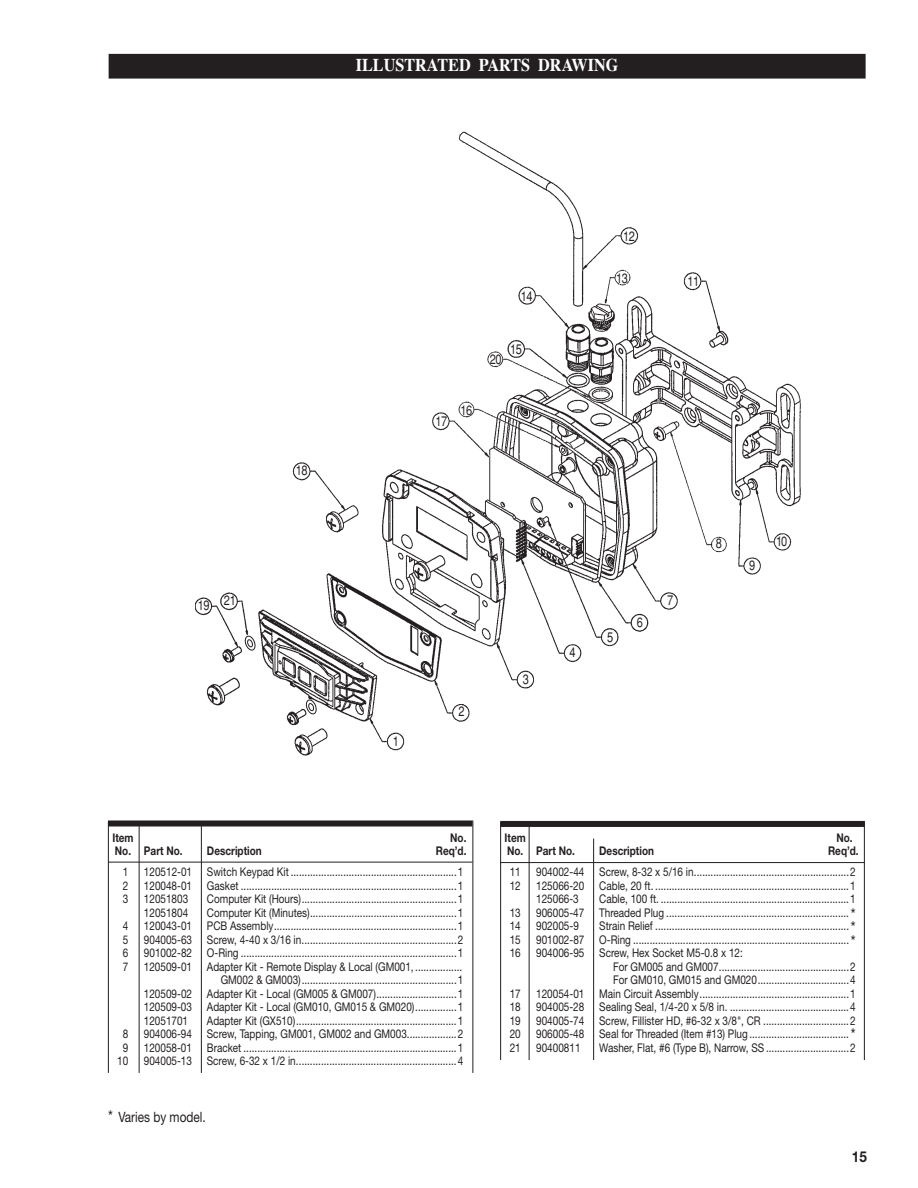
<style>
.page{position:relative;width:918px;height:1188px;background:#fff}
.page>*{position:absolute;margin:0;border:0;box-sizing:border-box;transform-origin:0 0}
.t1{font:700 18px "Times";color:#fff;scale:.9 1}
.t2{font:700 15px "Helvetica Neue";color:#231f20;scale:.9 1}
.t3{font:14.25px "Helvetica Neue";color:#231f20;scale:.83 1}
.t4{font:condensed 13.5px "Helvetica";letter-spacing:-.04em;color:#231f20}
.t5{font:12px/13.5px "Helvetica Neue";color:#231f20;scale:.83 1}
.t6{font:700 12px "Helvetica Neue";color:#231f20;scale:.83 1}
.s1{font-size:16.5px}
</style>
<div class="page">
<img style="left:195px;top:131px;width:605px;height:625px">
<div style="left:109px;top:54px;width:756px;height:24px;background:#231f20"></div>
<hr style="left:108px;top:862px;width:364px;height:1px;background:#231f20">
<hr style="left:500px;top:862px;width:365px;height:1px;background:#231f20">
<hr style="left:139px;top:823px;width:1px;height:250px;background:#231f20">
<hr style="left:201px;top:823px;width:1px;height:250px;background:#231f20">
<hr style="left:529px;top:825px;width:1px;height:235px;background:#231f20">
<hr style="left:593px;top:839px;width:1px;height:221px;background:#231f20">
<hr style="left:472px;top:820px;width:1px;height:253px;background:#231f20">
<hr style="left:108px;top:821px;width:1px;height:252px;background:#231f20">
<hr style="left:500px;top:822px;width:1px;height:238px;background:#231f20">
<hr style="left:864px;top:821px;width:1px;height:239px;background:#231f20">
<div style="left:108px;top:820px;width:364px;height:6px;background:#231f20"></div>
<div style="left:500px;top:821px;width:365px;height:6px;background:#231f20"></div>
<svg style="left:244px;top:635px;width:12px;height:16px"></svg>
<svg style="left:305px;top:699px;width:12px;height:16px"></svg>
<h1 class="t1" style="left:356px;top:48px;width:293px">ILLUSTRATED PARTS DRAWING</h1>
<p class="t4" style="left:198px;top:598px;width:13px">19</p>
<p class="t4" style="left:224px;top:592px;width:14px">21</p>
<p class="t4" style="left:296px;top:463px;width:13px">18</p>
<p class="t4" style="left:436px;top:413px;width:13px">17</p>
<p class="t4" style="left:461px;top:402px;width:13px">16</p>
<p class="t4" style="left:521px;top:288px;width:13px">14</p>
<p class="t4" style="left:490px;top:351px;width:13px">20</p>
<p class="t4" style="left:510px;top:341px;width:13px">15</p>
<p class="t4" style="left:623px;top:228px;width:13px">12</p>
<p class="t4" style="left:616px;top:270px;width:13px">13</p>
<p class="t4" style="left:688px;top:274px;width:13px">11</p>
<p class="t4" style="left:393px;top:733px;width:8px">1</p>
<p class="t4" style="left:458px;top:704px;width:8px">2</p>
<p class="t4" style="left:523px;top:672px;width:8px">3</p>
<p class="t4" style="left:569px;top:644px;width:8px">4</p>
<p class="t4" style="left:607px;top:629px;width:8px">5</p>
<p class="t4" style="left:637px;top:614px;width:8px">6</p>
<p class="t4" style="left:667px;top:592px;width:8px">7</p>
<p class="t4" style="left:716px;top:536px;width:8px">8</p>
<p class="t4" style="left:749px;top:558px;width:8px">9</p>
<p class="t4" style="left:776px;top:534px;width:13px">10</p>
<p class="t6" style="left:112px;top:830px;width:27px">Item</p>
<p class="t6" style="left:450px;top:830px;width:21px">No.</p>
<p class="t6" style="left:115px;top:844px;width:83px">No. Part No.</p>
<p class="t6" style="left:207px;top:844px;width:67px">Description</p>
<p class="t6" style="left:436px;top:844px;width:38px">Req’d.</p>
<p class="t5" style="left:123px;top:865px;width:8px">1</p>
<p class="t5" style="left:144px;top:865px;width:386px">120512-01 Switch Keypad Kit ............................................................1</p>
<p class="t5" style="left:123px;top:879px;width:8px">2</p>
<p class="t5" style="left:144px;top:879px;width:386px">120048-01 Gasket ..............................................................................1</p>
<p class="t5" style="left:123px;top:892px;width:8px">3</p>
<p class="t5" style="left:144px;top:892px;width:55px">12051803</p>
<p class="t5" style="left:207px;top:892px;width:311px">Computer Kit (Hours)........................................................1</p>
<p class="t5" style="left:144px;top:906px;width:55px">12051804</p>
<p class="t5" style="left:207px;top:906px;width:311px">Computer Kit (Minutes).....................................................1</p>
<p class="t5" style="left:123px;top:919px;width:8px">4</p>
<p class="t5" style="left:144px;top:919px;width:386px">120043-01 PCB Assembly..................................................................1</p>
<p class="t5" style="left:123px;top:933px;width:8px">5</p>
<p class="t5" style="left:144px;top:933px;width:386px">904005-63 Screw, 4-40 x 3/16 in........................................................2</p>
<p class="t5" style="left:123px;top:946px;width:8px">6</p>
<p class="t5" style="left:144px;top:946px;width:386px">901002-82 O-Ring ..............................................................................1</p>
<p class="t5" style="left:123px;top:960px;width:8px">7</p>
<p class="t5" style="left:144px;top:960px;width:385px">120509-01 Adapter Kit - Remote Display &amp; Local (GM001, .................</p>
<p class="t5" style="left:221px;top:973px;width:294px">GM002 &amp; GM003)........................................................1</p>
<p class="t5" style="left:144px;top:987px;width:386px">120509-02 Adapter Kit - Local (GM005 &amp; GM007).............................1</p>
<p class="t5" style="left:144px;top:1000px;width:386px">120509-03 Adapter Kit - Local (GM010, GM015 &amp; GM020)...............1</p>
<p class="t5" style="left:144px;top:1014px;width:55px">12051701</p>
<p class="t5" style="left:207px;top:1014px;width:311px">Adapter Kit (GX510)..........................................................1</p>
<p class="t5" style="left:123px;top:1027px;width:8px">8</p>
<p class="t5" style="left:144px;top:1027px;width:386px">904006-94 Screw, Tapping, GM001, GM002 and GM003..................2</p>
<p class="t5" style="left:123px;top:1041px;width:8px">9</p>
<p class="t5" style="left:144px;top:1041px;width:386px">120058-01 Bracket .............................................................................1</p>
<p class="t5" style="left:117px;top:1054px;width:15px">10</p>
<p class="t5" style="left:144px;top:1054px;width:386px">904005-13 Screw, 6-32 x 1/2 in..........................................................4</p>
<p class="t3" style="left:108px;top:1109px;width:119px"><span class="s1">*</span> Varies by model.</p>
<p class="t6" style="left:505px;top:830px;width:27px">Item</p>
<p class="t6" style="left:837px;top:830px;width:21px">No.</p>
<p class="t6" style="left:507px;top:844px;width:83px">No. Part No.</p>
<p class="t6" style="left:599px;top:844px;width:67px">Description</p>
<p class="t6" style="left:828px;top:844px;width:38px">Req’d.</p>
<p class="t5" style="left:510px;top:865px;width:15px">11</p>
<p class="t5" style="left:536px;top:865px;width:386px">904002-44 Screw, 8-32 x 5/16 in........................................................2</p>
<p class="t5" style="left:510px;top:879px;width:15px">12</p>
<p class="t5" style="left:536px;top:879px;width:386px">125066-20 Cable, 20 ft. ......................................................................1<br>125066-3</p>
<p class="t5" style="left:599px;top:892px;width:311px">Cable, 100 ft. ....................................................................1</p>
<p class="t5" style="left:510px;top:906px;width:15px">13</p>
<p class="t5" style="left:536px;top:906px;width:386px">906005-47 Threaded Plug .................................................................. <span class="s1">*</span></p>
<p class="t5" style="left:510px;top:919px;width:15px">14</p>
<p class="t5" style="left:536px;top:919px;width:53px">902005-9</p>
<p class="t5" style="left:599px;top:919px;width:311px">Strain Relief ...................................................................... <span class="s1">*</span></p>
<p class="t5" style="left:510px;top:933px;width:15px">15</p>
<p class="t5" style="left:536px;top:933px;width:386px">901002-87 O-Ring .............................................................................. <span class="s1">*</span></p>
<p class="t5" style="left:510px;top:946px;width:15px">16</p>
<p class="t5" style="left:613px;top:946px;width:294px;text-indent:-77px">904006-95 Screw, Hex Socket M5-0.8 x 12:<br>For GM005 and GM007...............................................2<br>For GM010, GM015 and GM020.................................4</p>
<p class="t5" style="left:510px;top:987px;width:15px">17</p>
<p class="t5" style="left:536px;top:987px;width:386px">120054-01 Main Circuit Assembly......................................................1</p>
<p class="t5" style="left:510px;top:1000px;width:15px">18</p>
<p class="t5" style="left:536px;top:1000px;width:386px">904005-28 Sealing Seal, 1/4-20 x 5/8 in. ...........................................4</p>
<p class="t5" style="left:510px;top:1014px;width:15px">19</p>
<p class="t5" style="left:536px;top:1014px;width:386px">904005-74 Screw, Fillister HD, #6-32 x 3/8", CR ...............................2</p>
<p class="t5" style="left:510px;top:1027px;width:15px">20</p>
<p class="t5" style="left:536px;top:1027px;width:386px">906005-48 Seal for Threaded (Item #13) Plug .................................... <span class="s1">*</span></p>
<p class="t5" style="left:510px;top:1041px;width:15px">21</p>
<p class="t5" style="left:536px;top:1041px;width:55px">90400811</p>
<p class="t5" style="left:599px;top:1041px;width:311px">Washer, Flat, #6 (Type B), Narrow, SS ..............................2</p>
<p class="t2" style="left:852px;top:1148px;width:18px">15</p>
</div>
